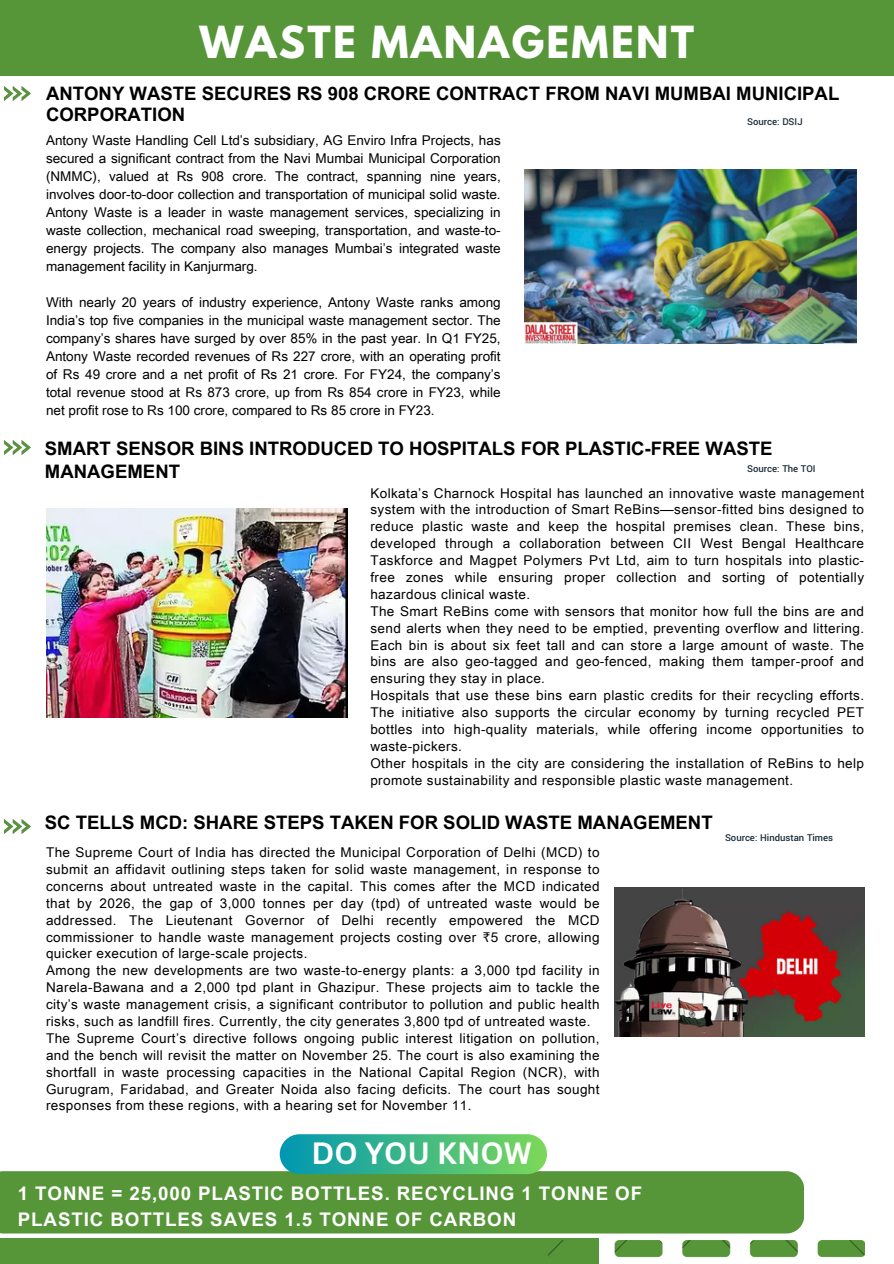
<style>
.page{position:relative;width:894px;height:1264px;background:#fff}
.page>*{position:absolute;margin:0;border:0;box-sizing:border-box;transform-origin:0 0}
.t1{font:700 39.15px "League Spartan";letter-spacing:.06em;color:#fff}
.t2{font:700 30px "Canva Sans";color:#fff}
.t3{font:700 18.75px/26.4px "Arial Unicode MS";letter-spacing:.045em;color:#fff}
.t4{font:700 18.6px/23.7px "Arial Unicode MS";color:#000}
.t5{font:13.5px/16.8px "Arial Unicode MS";letter-spacing:.03em;color:#000}
.t6{font:500 10.5px "Yantramanav";color:#1c2d3a}
</style>
<div class="page">
<img style="left:5px;top:87px;width:26px;height:13px">
<div style="left:0;top:0;width:893px;height:76px;background:#569639"></div>
<div style="left:0;top:1238px;width:598px;height:25px;background:#569639"></div>
<img style="left:548px;top:1240px;width:316px;height:23px">
<img style="left:5px;top:441px;width:26px;height:13px">
<div style="left:0;top:1171px;width:804px;height:62px;background:#569639"></div>
<div style="left:280px;top:1134px;width:267px;height:40px;background:linear-gradient(to right,#0097b2,#7dd858);border-radius:20px"></div>
<img style="left:524px;top:170px;width:332px;height:173px">
<img style="left:46px;top:508px;width:301px;height:209px">
<img style="left:5px;top:819px;width:26px;height:14px">
<img style="left:614px;top:887px;width:250px;height:149px">
<p class="t1" style="left:199px;top:22px;width:496px">WASTE MANAGEMENT</p>
<h3 class="t4" style="left:46px;top:83px;width:794px;line-height:20.4px">ANTONY WASTE SECURES RS 908 CRORE CONTRACT FROM NAVI MUMBAI MUNICIPAL<br>CORPORATION</h3>
<p class="t6" style="left:747px;top:115px;width:57px">Source: DSIJ</p>
<h4 class="t5" style="left:46px;top:130px;width:456px;line-height:18px;text-align:justify">Antony Waste Handling Cell Ltd’s subsidiary, AG Enviro Infra Projects, has secured a significant contract from the Navi Mumbai Municipal Corporation (NMMC), valued at Rs 908 crore. The contract, spanning nine years, involves door-to-door collection and transportation of municipal solid waste.<br>Antony Waste is a leader in waste management services, specializing in waste collection, mechanical road sweeping, transportation, and waste-to&shy;energy projects. The company also manages Mumbai’s integrated waste management facility in Kanjurmarg.</h4>
<p class="t5" style="left:46px;top:292px;width:456px;line-height:18px;text-align:justify">With nearly 20 years of industry experience, Antony Waste ranks among India’s top five companies in the municipal waste management sector. The company’s shares have surged by over 85% in the past year. In Q1 FY25, Antony Waste recorded revenues of Rs 227 crore, with an operating profit of Rs 49 crore and a net profit of Rs 21 crore. For FY24, the company’s total revenue stood at Rs 873 crore, up from Rs 854 crore in FY23, while net profit rose to Rs 100 crore, compared to Rs 85 crore in FY23.</p>
<h3 class="t4" style="left:45px;top:435px;width:729px">SMART SENSOR BINS INTRODUCED TO HOSPITALS FOR PLASTIC-FREE WASTE<br>MANAGEMENT</h3>
<p class="t6" style="left:747px;top:462px;width:70px">Source: The TOI</p>
<p class="t5" style="left:370px;top:484px;width:495px">Kolkata’s Charnock Hospital has launched an innovative waste management system with the introduction of Smart ReBins—sensor-fitted bins designed to reduce plastic waste and keep the hospital premises clean. These bins, developed through a collaboration between CII West Bengal Healthcare Taskforce and Magpet Polymers Pvt Ltd, aim to turn hospitals into plastic&shy;free zones while ensuring proper collection and sorting of potentially hazardous clinical waste.<br>The Smart ReBins come with sensors that monitor how full the bins are and send alerts when they need to be emptied, preventing overflow and littering.<br>Each bin is about six feet tall and can store a large amount of waste. The bins are also geo-tagged and geo-fenced, making them tamper-proof and ensuring they stay in place.<br>Hospitals that use these bins earn plastic credits for their recycling efforts.<br>The initiative also supports the circular economy by turning recycled PET bottles into high-quality materials, while offering income opportunities to waste-pickers.<br>Other hospitals in the city are considering the installation of ReBins to help promote sustainability and responsible plastic waste management.</p>
<h2 class="t4" style="left:45px;top:809px;width:669px">SC TELLS MCD: SHARE STEPS TAKEN FOR SOLID WASTE MANAGEMENT</h2>
<p class="t5" style="left:46px;top:843px;width:555px">The Supreme Court of India has directed the Municipal Corporation of Delhi (MCD) to submit an affidavit outlining steps taken for solid waste management, in response to concerns about untreated waste in the capital. This comes after the MCD indicated that by 2026, the gap of 3,000 tonnes per day (tpd) of untreated waste would be addressed. The Lieutenant Governor of Delhi recently empowered the MCD commissioner to handle waste management projects costing over ₹5 crore, allowing quicker execution of large-scale projects.<br>Among the new developments are two waste-to-energy plants: a 3,000 tpd facility in Narela-Bawana and a 2,000 tpd plant in Ghazipur. These projects aim to tackle the city’s waste management crisis, a significant contributor to pollution and public health risks, such as landfill fires. Currently, the city generates 3,800 tpd of untreated waste.<br>The Supreme Court’s directive follows ongoing public interest litigation on pollution, and the bench will revisit the matter on November 25. The court is also examining the shortfall in waste processing capacities in the National Capital Region (NCR), with Gurugram, Faridabad, and Greater Noida also facing deficits. The court has sought responses from these regions, with a hearing set for November 11.</p>
<p class="t2" style="left:311px;top:1131px;width:222px">DO YOU KNOW</p>
<h4 class="t3" style="left:18px;top:1178px;width:625px">1 TONNE = 25,000 PLASTIC BOTTLES. RECYCLING 1 TONNE OF<br>PLASTIC BOTTLES SAVES 1.5 TONNE OF CARBON</h4>
<h3 class="t6" style="left:724px;top:831px;width:110px">Source: Hindustan Times</h3>
</div>
